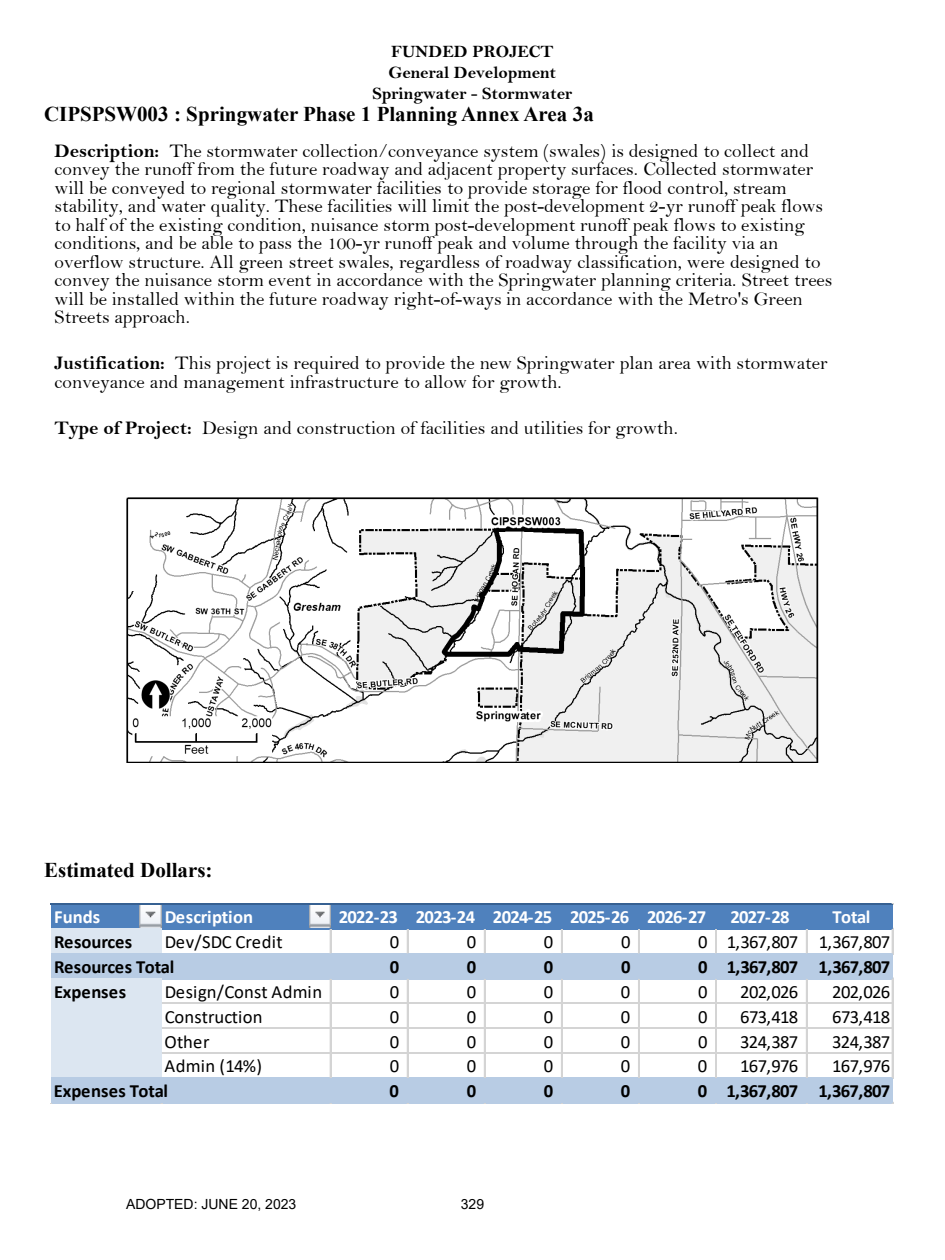
<style>
.page{position:relative;width:945px;height:1260px;background:#fff}
.page>*{position:absolute;margin:0;border:0;box-sizing:border-box;transform-origin:0 0}
.t1{font:700 21px "Times New Roman";color:#000}
.t2{font:19.25px/18.6px "Bell";color:#000}
.t3{font:18.72px "Calibri";letter-spacing:-.03em;color:#000}
.t4{font:700 18.72px "Calibri";letter-spacing:-.04em;color:#fff}
.t5{font:700 18.72px "Calibri";letter-spacing:-.02em;color:#000}
.t6{font:700 18.72px "Calibri";letter-spacing:-.04em;color:#000}
.t7{font:18.72px "Calibri";letter-spacing:.01em;color:#000}
.t8{font:18.72px "Calibri";letter-spacing:.005em;color:#000}
.t9{font:700 18.72px "Calibri";letter-spacing:-.005em;color:#fff}
.t10{font:700 18.72px "Calibri";color:#000}
.t11{font:17.5px/21px "Bell MT Bold";color:#000;text-align:center}
.t12{font:14px "Arial";color:#000}
.s1{font-family:"Bell MT Bold"}
</style>
<div class="page">
<img style="left:126px;top:497px;width:693px;height:266px">
<div style="left:52px;top:905px;width:841px;height:25px;background:#4f81bd"></div>
<div style="left:52px;top:928px;width:110px;height:26px;background:#dce6f1"></div>
<div style="left:52px;top:953px;width:841px;height:26px;background:#b8cce4"></div>
<div style="left:52px;top:978px;width:110px;height:101px;background:#dce6f1"></div>
<div style="left:52px;top:1077px;width:841px;height:27px;background:#b8cce4"></div>
<hr style="left:50px;top:903px;width:843px;height:2px;background:#366092">
<svg style="left:330px;top:930px;width:1px;height:23px"></svg>
<svg style="left:407px;top:930px;width:1px;height:23px"></svg>
<hr style="left:484px;top:930px;width:2px;height:23px;background:#d4d4d4">
<hr style="left:561px;top:930px;width:2px;height:23px;background:#d4d4d4">
<hr style="left:638px;top:930px;width:2px;height:23px;background:#d4d4d4">
<svg style="left:715px;top:930px;width:2px;height:23px"></svg>
<hr style="left:806px;top:930px;width:2px;height:23px;background:#d4d4d4">
<hr style="left:330px;top:979px;width:1px;height:98px;background:#d4d4d4">
<hr style="left:407px;top:979px;width:1px;height:98px;background:#d4d4d4">
<hr style="left:484px;top:979px;width:2px;height:98px;background:#d4d4d4">
<hr style="left:561px;top:979px;width:2px;height:98px;background:#d4d4d4">
<hr style="left:638px;top:979px;width:2px;height:98px;background:#d4d4d4">
<hr style="left:715px;top:979px;width:1px;height:98px;background:#d4d4d4">
<hr style="left:716px;top:979px;width:1px;height:98px;background:#d4d4d4">
<hr style="left:806px;top:979px;width:2px;height:98px;background:#d4d4d4">
<hr style="left:892px;top:979px;width:1px;height:98px;background:#d4d4d4">
<svg style="left:892px;top:928px;width:2px;height:26px"></svg>
<hr style="left:162px;top:1003px;width:731px;height:1px;background:#d4d4d4">
<hr style="left:162px;top:1027px;width:731px;height:1px;background:#d4d4d4">
<hr style="left:162px;top:1028px;width:731px;height:1px;background:#d4d4d4">
<hr style="left:162px;top:1052px;width:731px;height:1px;background:#d4d4d4">
<hr style="left:162px;top:1053px;width:731px;height:1px;background:#d4d4d4">
<img style="left:140px;top:906px;width:21px;height:21px">
<img style="left:309px;top:906px;width:21px;height:21px">
<h2 class="t11" style="left:373px;top:41px;width:201px">FUNDED PROJECT<br>General Development<br>Springwater - Stormwater</h2>
<p class="t1" style="left:44px;top:99px;width:551px">CIPSPSW003 : Springwater Phase 1 Planning Annex Area 3a</p>
<p class="t2" style="left:55px;top:141px;width:779px"><span class="s1">Description:</span> The stormwater collection/conveyance system (swales) is designed to collect and convey the runoff from the future roadway and adjacent property surfaces. Collected stormwater will be conveyed to regional stormwater facilities to provide storage for flood control, stream stability, and water quality. These facilities will limit the post-development 2-yr runoff peak flows to half of the existing condition, nuisance storm post-development runoff peak flows to existing conditions, and be able to pass the 100-yr runoff peak and volume through the facility via an overflow structure. All green street swales, regardless of roadway classification, were designed to convey the nuisance storm event in accordance with the Springwater planning criteria. Street trees will be installed within the future roadway right-of-ways in accordance with the Metro's Green Streets approach.</p>
<p class="t2" style="left:55px;top:354px;width:775px"><span class="s1">Justification:</span> This project is required to provide the new Springwater plan area with stormwater conveyance and management infrastructure to allow for growth.</p>
<p class="t2" style="left:55px;top:418px;width:625px"><span class="s1">Type of Project:</span> Design and construction of facilities and utilities for growth.</p>
<p class="t1" style="left:44px;top:855px;width:170px">Estimated Dollars:</p>
<p class="t4" style="left:54px;top:904px;width:47px">Funds</p>
<p class="t9" style="left:165px;top:904px;width:90px">Description</p>
<p class="t4" style="left:339px;top:904px;width:369px">2022-23 2023-24 2024-25 2025-26 2026-27</p>
<p class="t4" style="left:730px;top:904px;width:61px">2027-28</p>
<p class="t4" style="left:832px;top:904px;width:40px">Total</p>
<p class="t5" style="left:54px;top:929px;width:80px">Resources</p>
<p class="t7" style="left:165px;top:929px;width:120px">Dev/SDC Credit</p>
<p class="t3" style="left:390px;top:929px;width:11px">0</p>
<p class="t3" style="left:467px;top:929px;width:11px">0</p>
<p class="t3" style="left:544px;top:929px;width:11px">0</p>
<p class="t3" style="left:621px;top:929px;width:11px">0</p>
<p class="t3" style="left:698px;top:929px;width:194px">0 1,367,807 1,367,807</p>
<p class="t5" style="left:54px;top:954px;width:122px">Resources Total</p>
<p class="t5" style="left:390px;top:954px;width:11px">0</p>
<p class="t5" style="left:467px;top:954px;width:11px">0</p>
<p class="t5" style="left:544px;top:954px;width:11px">0</p>
<p class="t5" style="left:621px;top:954px;width:11px">0</p>
<p class="t6" style="left:698px;top:954px;width:194px">0 1,367,807 1,367,807</p>
<p class="t10" style="left:54px;top:978px;width:74px">Expenses</p>
<p class="t7" style="left:165px;top:979px;width:159px">Design/Const Admin</p>
<p class="t3" style="left:390px;top:979px;width:11px">0</p>
<p class="t3" style="left:467px;top:979px;width:11px">0</p>
<p class="t3" style="left:544px;top:979px;width:11px">0</p>
<p class="t3" style="left:621px;top:979px;width:11px">0</p>
<p class="t3" style="left:698px;top:979px;width:11px">0</p>
<p class="t3" style="left:740px;top:979px;width:59px">202,026</p>
<p class="t3" style="left:832px;top:979px;width:59px">202,026</p>
<p class="t8" style="left:165px;top:1004px;width:100px">Construction</p>
<p class="t3" style="left:390px;top:1004px;width:11px">0</p>
<p class="t3" style="left:467px;top:1004px;width:11px">0</p>
<p class="t3" style="left:544px;top:1004px;width:11px">0</p>
<p class="t3" style="left:621px;top:1004px;width:11px">0</p>
<p class="t3" style="left:698px;top:1004px;width:11px">0</p>
<p class="t3" style="left:740px;top:1004px;width:59px">673,418</p>
<p class="t3" style="left:832px;top:1004px;width:59px">673,418</p>
<p class="t3" style="left:165px;top:1028px;width:47px">Other</p>
<p class="t3" style="left:390px;top:1028px;width:11px">0</p>
<p class="t3" style="left:467px;top:1028px;width:11px">0</p>
<p class="t3" style="left:544px;top:1028px;width:11px">0</p>
<p class="t3" style="left:621px;top:1028px;width:11px">0</p>
<p class="t3" style="left:698px;top:1028px;width:11px">0</p>
<p class="t3" style="left:740px;top:1028px;width:59px">324,387</p>
<p class="t3" style="left:832px;top:1028px;width:59px">324,387</p>
<p class="t3" style="left:165px;top:1053px;width:99px">Admin (14%)</p>
<p class="t3" style="left:390px;top:1053px;width:11px">0</p>
<p class="t3" style="left:467px;top:1053px;width:11px">0</p>
<p class="t3" style="left:544px;top:1053px;width:11px">0</p>
<p class="t3" style="left:621px;top:1053px;width:11px">0</p>
<p class="t3" style="left:698px;top:1053px;width:11px">0</p>
<p class="t3" style="left:740px;top:1053px;width:59px">167,976</p>
<p class="t3" style="left:832px;top:1053px;width:59px">167,976</p>
<p class="t5" style="left:54px;top:1078px;width:115px">Expenses Total</p>
<p class="t5" style="left:390px;top:1078px;width:11px">0</p>
<p class="t5" style="left:467px;top:1078px;width:11px">0</p>
<p class="t5" style="left:544px;top:1078px;width:11px">0</p>
<p class="t5" style="left:621px;top:1078px;width:11px">0</p>
<p class="t6" style="left:698px;top:1078px;width:194px">0 1,367,807 1,367,807</p>
<p class="t12" style="left:126px;top:1195px;width:172px">ADOPTED: JUNE 20, 2023</p>
<p class="t12" style="left:461px;top:1195px;width:25px">329</p>
</div>
